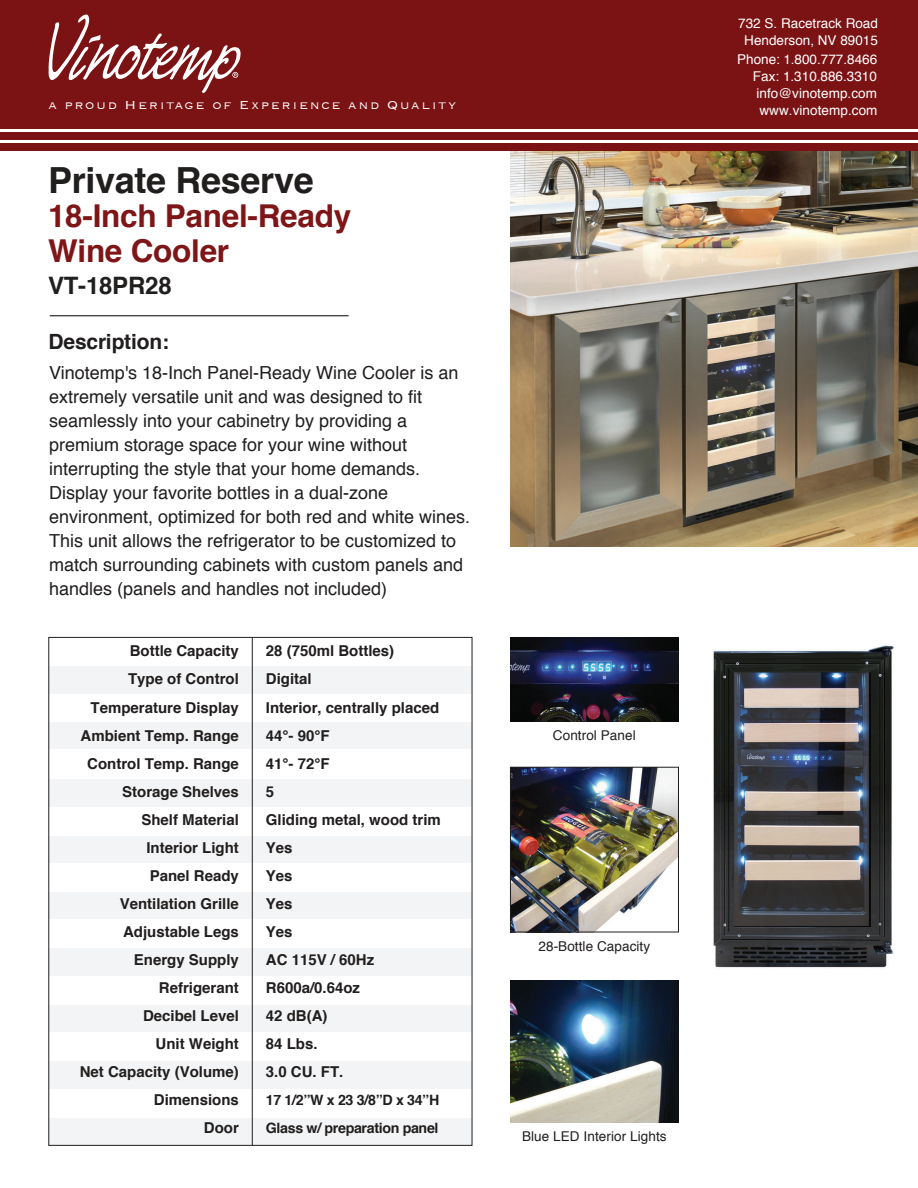
<style>
.page{position:relative;width:918px;height:1188px;background:#fff}
.page>*{position:absolute;margin:0;border:0;box-sizing:border-box;transform-origin:0 0}
.t1{font:700 36px "Helvetica";letter-spacing:-.01em;color:#211e1e}
.t2{font:700 31.5px/34.5px "Helvetica";letter-spacing:-.01em;color:#7e1517}
.t3{font:700 24px "Helvetica";letter-spacing:-.01em;color:#211e1e}
.t4{font:700 21px "Helvetica";letter-spacing:-.01em;color:#211e1e}
.t5{font:18px/24px "Helvetica";color:#211e1e}
.t6{font:700 15px "Helvetica";color:#211e1e}
.t7{font:300 15px "Copperplate";letter-spacing:.105em;color:#fff}
.t8{font:700 14.25px "Helvetica";letter-spacing:-.025em;color:#211e1e}
.t9{font:13.5px/17px "Helvetica";color:#fff;text-align:right}
.t10{font:13.5px "Helvetica";letter-spacing:.005em;color:#211e1e}
</style>
<div class="page">
<div style="left:0;top:132px;width:918px;height:8px;background:#7b1214"></div>
<div style="left:0;top:144px;width:918px;height:7px;background:#7b1214"></div>
<hr style="left:50px;top:315px;width:299px;height:1px;background:#211e1e">
<div style="left:49px;top:721px;width:423px;height:29px;background:#f3f4f5"></div>
<div style="left:49px;top:666px;width:423px;height:28px;background:#f3f4f5"></div>
<div style="left:49px;top:779px;width:423px;height:28px;background:#f3f4f5"></div>
<div style="left:49px;top:835px;width:423px;height:29px;background:#f3f4f5"></div>
<div style="left:49px;top:891px;width:423px;height:28px;background:#f3f4f5"></div>
<div style="left:49px;top:863px;width:423px;height:28px;background:#fff"></div>
<div style="left:49px;top:948px;width:423px;height:29px;background:#f3f4f5"></div>
<div style="left:49px;top:1005px;width:423px;height:28px;background:#f3f4f5"></div>
<div style="left:49px;top:1061px;width:423px;height:28px;background:#f3f4f5"></div>
<div style="left:49px;top:1117px;width:423px;height:28px;background:#f3f4f5"></div>
<div style="left:49px;top:1032px;width:423px;height:29px;background:#fff"></div>
<div style="left:49px;top:1089px;width:423px;height:29px;background:#fff"></div>
<hr style="left:252px;top:637px;width:1px;height:508px;background:#211e1e">
<div style="left:0;top:0;width:918px;height:128px;background:#7b1214"></div>
<svg style="left:48px;top:14px;width:193px;height:79px"></svg>
<img style="left:510px;top:151px;width:408px;height:396px">
<img style="left:511px;top:637px;width:167px;height:84px">
<img style="left:512px;top:769px;width:165px;height:161px">
<img style="left:510px;top:981px;width:168px;height:141px">
<div style="left:510px;top:767px;width:169px;height:165px;border:1px solid #211e1e"></div>
<img style="left:713px;top:645px;width:181px;height:323px">
<p class="t7" style="left:48px;top:95px;width:409px">a proud Heritage of E xperience and Qualit y</p>
<h1 class="t1" style="left:48px;top:151px;width:267px">Private Reserve</h1>
<h1 class="t2" style="left:48px;top:199px;width:305px">18-Inch Panel-Ready<br>Wine Cooler</h1>
<h2 class="t3" style="left:48px;top:266px;width:125px">VT-18PR28</h2>
<h3 class="t4" style="left:49px;top:325px;width:122px">Description:</h3>
<p class="t5" style="left:49px;top:361px;width:423px">Vinotemp's 18-Inch Panel-Ready Wine Cooler is an extremely versatile unit and was designed to fit seamlessly into your cabinetry by providing a premium storage space for your wine without interrupting the style that your home demands.<br>Display your favorite bottles in a dual-zone environment, optimized for both red and white wines.<br>This unit allows the refrigerator to be customized to match surrounding cabinets with custom panels and handles (panels and handles not included)</p>
<p class="t6" style="left:130px;top:639px;width:111px">Bottle Capacity</p>
<p class="t6" style="left:266px;top:639px;width:130px">28 (750ml Bottles)</p>
<p class="t6" style="left:128px;top:667px;width:112px">Type of Control</p>
<p class="t6" style="left:266px;top:667px;width:47px">Digital</p>
<p class="t6" style="left:91px;top:695px;width:150px">Temperature Display</p>
<p class="t6" style="left:266px;top:695px;width:175px">Interior, centrally placed</p>
<p class="t6" style="left:81px;top:723px;width:160px">Ambient Temp. Range</p>
<p class="t6" style="left:266px;top:723px;width:65px">44°- 90°F</p>
<p class="t6" style="left:87px;top:751px;width:153px">Control Temp. Range</p>
<p class="t6" style="left:266px;top:751px;width:65px">41°- 72°F</p>
<p class="t6" style="left:122px;top:779px;width:118px">Storage Shelves</p>
<p class="t6" style="left:266px;top:779px;width:10px">5</p>
<p class="t6" style="left:141px;top:807px;width:99px">Shelf Material</p>
<p class="t6" style="left:266px;top:807px;width:177px">Gliding metal, wood trim</p>
<p class="t6" style="left:146px;top:835px;width:94px">Interior Light</p>
<p class="t6" style="left:266px;top:835px;width:28px">Yes</p>
<p class="t6" style="left:150px;top:863px;width:91px">Panel Ready</p>
<p class="t6" style="left:266px;top:863px;width:28px">Yes</p>
<p class="t6" style="left:120px;top:891px;width:121px">Ventilation Grille</p>
<p class="t6" style="left:266px;top:891px;width:28px">Yes</p>
<p class="t6" style="left:123px;top:920px;width:117px">Adjustable Legs</p>
<p class="t6" style="left:266px;top:920px;width:28px">Yes</p>
<p class="t6" style="left:134px;top:948px;width:107px">Energy Supply</p>
<p class="t6" style="left:266px;top:948px;width:110px">AC 115V / 60Hz</p>
<p class="t6" style="left:159px;top:976px;width:82px">Refrigerant</p>
<p class="t6" style="left:266px;top:976px;width:96px">R600a/0.64oz</p>
<p class="t6" style="left:143px;top:1004px;width:97px">Decibel Level</p>
<p class="t6" style="left:266px;top:1004px;width:63px">42 dB(A)</p>
<p class="t6" style="left:156px;top:1032px;width:85px">Unit Weight</p>
<p class="t6" style="left:266px;top:1032px;width:53px">84 Lbs.</p>
<p class="t6" style="left:80px;top:1060px;width:161px">Net Capacity (Volume)</p>
<p class="t6" style="left:266px;top:1060px;width:79px">3.0 CU. FT.</p>
<p class="t6" style="left:154px;top:1088px;width:87px">Dimensions</p>
<p class="t8" style="left:266px;top:1089px;width:175px">17 1/2”W x 23 3/8”D x 34”H</p>
<p class="t6" style="left:204px;top:1116px;width:36px">Door</p>
<p class="t8" style="left:266px;top:1117px;width:174px">Glass w/ preparation panel</p>
<p class="t10" style="left:553px;top:725px;width:84px">Control Panel</p>
<p class="t10" style="left:539px;top:936px;width:113px">28-Bottle Capacity</p>
<p class="t10" style="left:522px;top:1126px;width:146px">Blue LED Interior Lights</p>
<p class="t9" style="left:738px;top:16px;width:141px;line-height:16.2px;text-align:center">732 S. Racetrack Road<br>Henderson, NV 89015</p>
<p class="t9" style="left:737px;top:51px;width:142px">Phone: 1.800.777.8466<br>Fax: 1.310.886.3310 info@vinotemp.com www.vinotemp.com</p>
</div>
